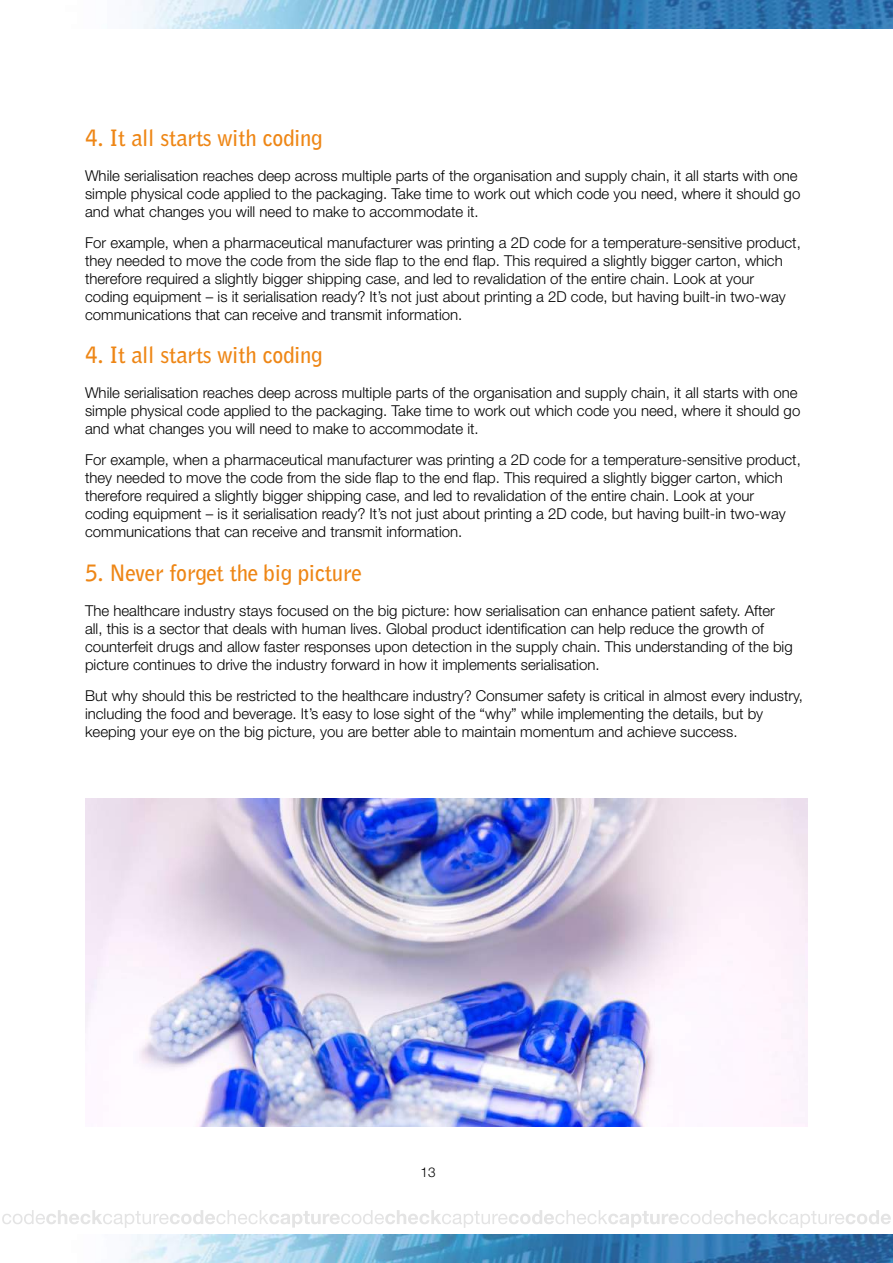
<style>
.page{position:relative;width:893px;height:1263px;background:#fff}
.page>*{position:absolute;margin:0;border:0;box-sizing:border-box;transform-origin:0 0}
.t1{font:700 22.5px "Bell Gothic BT";letter-spacing:-.01em;color:#ee8615}
.t2{font:300 15px/18px "Helvetica Neue";color:#000}
.t3{font:300 13.5px "Helvetica Neue";color:#000}
</style>
<div class="page">
<img style="left:126px;top:1234px;width:767px;height:29px">
<img style="left:137px;top:0;width:756px;height:28px">
<svg style="left:2px;top:1210px;width:889px;height:18px"></svg>
<img style="left:85px;top:799px;width:723px;height:328px">
<h1 class="t1" style="left:85px;top:123px;width:239px">4. It all starts with coding</h1>
<p class="t2" style="left:85px;top:166px;width:717px">While serialisation reaches deep across multiple parts of the organisation and supply chain, it all starts with one simple physical code applied to the packaging. Take time to work out which code you need, where it should go and what changes you will need to make to accommodate it.</p>
<p class="t2" style="left:85px;top:233px;width:717px">For example, when a pharmaceutical manufacturer was printing a 2D code for a temperature-sensitive product, they needed to move the code from the side flap to the end flap. This required a slightly bigger carton, which therefore required a slightly bigger shipping case, and led to revalidation of the entire chain. Look at your coding equipment – is it serialisation ready? It’s not just about printing a 2D code, but having built-in two-way communications that can receive and transmit information.</p>
<h1 class="t1" style="left:85px;top:340px;width:239px">4. It all starts with coding</h1>
<p class="t2" style="left:85px;top:384px;width:717px">While serialisation reaches deep across multiple parts of the organisation and supply chain, it all starts with one simple physical code applied to the packaging. Take time to work out which code you need, where it should go and what changes you will need to make to accommodate it.</p>
<p class="t2" style="left:85px;top:450px;width:717px">For example, when a pharmaceutical manufacturer was printing a 2D code for a temperature-sensitive product, they needed to move the code from the side flap to the end flap. This required a slightly bigger carton, which therefore required a slightly bigger shipping case, and led to revalidation of the entire chain. Look at your coding equipment – is it serialisation ready? It’s not just about printing a 2D code, but having built-in two-way communications that can receive and transmit information.</p>
<h1 class="t1" style="left:85px;top:558px;width:278px">5. Never forget the big picture</h1>
<p class="t2" style="left:85px;top:601px;width:709px">The healthcare industry stays focused on the big picture: how serialisation can enhance patient safety. After all, this is a sector that deals with human lives. Global product identification can help reduce the growth of counterfeit drugs and allow faster responses upon detection in the supply chain. This understanding of the big picture continues to drive the industry forward in how it implements serialisation.</p>
<p class="t2" style="left:85px;top:686px;width:719px">But why should this be restricted to the healthcare industry? Consumer safety is critical in almost every industry, including the food and beverage. It’s easy to lose sight of the “why” while implementing the details, but by keeping your eye on the big picture, you are better able to maintain momentum and achieve success.</p>
<p class="t3" style="left:421px;top:1164px;width:17px">13</p>
</div>
